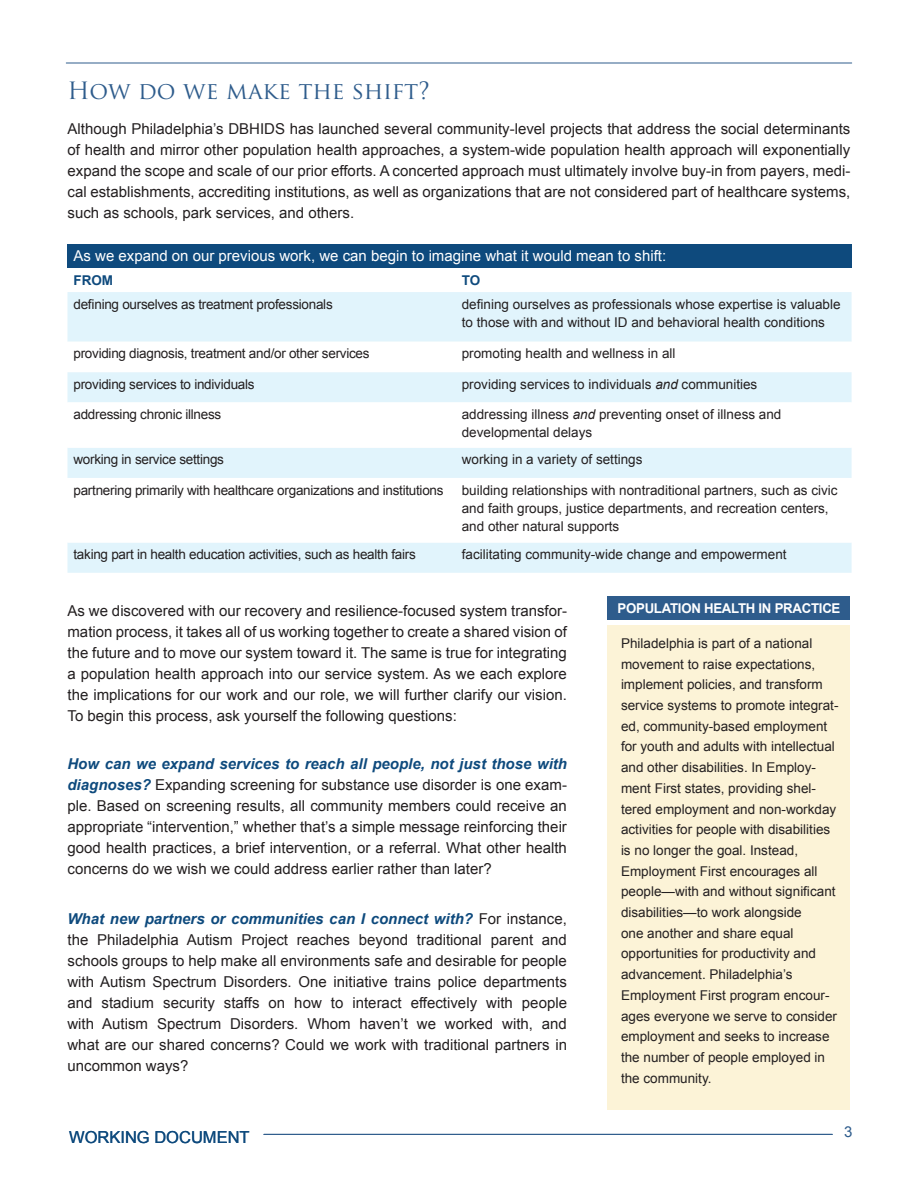
<style>
.page{position:relative;width:918px;height:1188px;background:#fff}
.page>*{position:absolute;margin:0;border:0;box-sizing:border-box;transform-origin:0 0}
.Heading_1{font:23.25px "Trajan Pro";color:#2e5c8c}
.t1{font:16.5px "Arial";color:#0e4a7d}
.text{font:15px/21px "Arial";color:#231f20;text-align:justify}
.t2{font:15px "Arial";color:#fff}
.t3{font:15px "Arial";color:#2e5c8c}
.in_practice{font:13.5px/20.7px "Arial";color:#231f20}
.in_practice-2{font:13.5px "Arial";letter-spacing:-.02em;color:#231f20}
.t4{font:700 13.5px "Arial";letter-spacing:-.02em;color:#fff}
.t5{font:700 13.5px "Arial";color:#0e4a7d}
.s1{font-style:italic}
.s2{font-weight:700;font-style:italic;color:#0e4a7d}
</style>
<div class="page">
<hr style="left:264px;top:1134px;width:568px;height:1px;background:#2e5c8c">
<hr style="left:66px;top:63px;width:786px;height:1px;background:#2e5c8c">
<div style="left:68px;top:244px;width:784px;height:24px;background:#0e4a7d"></div>
<div style="left:68px;top:292px;width:784px;height:281px;background:#e1f4fc"></div>
<svg style="left:68px;top:342px;width:784px;height:201px"></svg>
<div style="left:608px;top:597px;width:242px;height:23px;background:#2e5c8c"></div>
<div style="left:608px;top:625px;width:242px;height:485px;background:#fcf3d7"></div>
<p class="Heading_1" style="left:68px;top:76px;width:364px">How do we make the shift?</p>
<p class="text" style="left:68px;top:118px;width:784px">Although Philadelphia’s DBHIDS has launched several community-level projects that address the social determinants of health and mirror other population health approaches, a system-wide population health approach will exponentially expand the scope and scale of our prior efforts. A concerted approach must ultimately involve buy-in from payers, medi&shy;cal establishments, accrediting institutions, as well as organizations that are not considered part of healthcare systems, such as schools, park services, and others.</p>
<p class="t2" style="left:74px;top:246px;width:594px">As we expand on our previous work, we can begin to imagine what it would mean to shift:</p>
<p class="t5" style="left:74px;top:271px;width:41px">FROM</p>
<p class="t5" style="left:462px;top:271px;width:20px">TO</p>
<p class="in_practice-2" style="left:74px;top:295px;width:261px">defining ourselves as treatment professionals</p>
<p class="in_practice" style="left:462px;top:295px;width:380px;line-height:18px">defining ourselves as professionals whose expertise is valuable to those with and without ID and behavioral health conditions</p>
<p class="in_practice-2" style="left:74px;top:345px;width:298px">providing diagnosis, treatment and/or other services</p>
<p class="in_practice" style="left:462px;top:343px;width:215px">promoting health and wellness in all</p>
<p class="in_practice-2" style="left:74px;top:375px;width:183px">providing services to individuals</p>
<p class="in_practice" style="left:462px;top:374px;width:297px">providing services to individuals <span class="s1">and</span> communities</p>
<p class="in_practice-2" style="left:74px;top:405px;width:149px">addressing chronic illness</p>
<p class="in_practice" style="left:462px;top:405px;width:321px;line-height:18px">addressing illness <span class="s1">and</span> preventing onset of illness and developmental delays</p>
<p class="in_practice-2" style="left:74px;top:451px;width:152px">working in service settings</p>
<p class="in_practice" style="left:462px;top:449px;width:182px">working in a variety of settings</p>
<p class="in_practice-2" style="left:74px;top:481px;width:372px">partnering primarily with healthcare organizations and institutions</p>
<p class="in_practice" style="left:462px;top:481px;width:377px;line-height:18px">building relationships with nontraditional partners, such as civic and faith groups, justice departments, and recreation centers, and other natural supports</p>
<p class="in_practice-2" style="left:74px;top:546px;width:344px">taking part in health education activities, such as health fairs</p>
<p class="in_practice" style="left:462px;top:544px;width:326px">facilitating community-wide change and empowerment</p>
<p class="text" style="left:68px;top:600px;width:501px">As we discovered with our recovery and resilience-focused system transfor&shy;mation process, it takes all of us working together to create a shared vision of the future and to move our system toward it. The same is true for integrating a population health approach into our service system. As we each explore the implications for our work and our role, we will further clarify our vision.<br>To begin this process, ask yourself the following questions:</p>
<p class="text" style="left:68px;top:754px;width:501px"><span class="s2">How can we expand services to reach all people, not just those with diagnoses?</span> Expanding screening for substance use disorder is one exam&shy;ple. Based on screening results, all community members could receive an appropriate “intervention,” whether that’s a simple message reinforcing their good health practices, a brief intervention, or a referral. What other health concerns do we wish we could address earlier rather than later?</p>
<p class="text" style="left:68px;top:908px;width:501px"><span class="s2">What new partners or communities can I connect with?</span> For instance, the Philadelphia Autism Project reaches beyond traditional parent and schools groups to help make all environments safe and desirable for people with Autism Spectrum Disorders. One initiative trains police departments and stadium security staffs on how to interact effectively with people with Autism Spectrum Disorders. Whom haven’t we worked with, and what are our shared concerns? Could we work with traditional partners in uncommon ways?</p>
<p class="t4" style="left:618px;top:599px;width:224px">POPULATION HEALTH IN PRACTICE</p>
<p class="in_practice" style="left:621px;top:633px;width:219px">Philadelphia is part of a national movement to raise expectations, implement policies, and transform service systems to promote integrat&shy;ed, community-based employment for youth and adults with intellectual and other disabilities. In Employ&shy;ment First states, providing shel&shy;tered employment and non-workday activities for people with disabilities is no longer the goal. Instead, Employment First encourages all people—with and without significant disabilities—to work alongside<br>one another and share equal opportunities for productivity and advancement. Philadelphia’s Employment First program encour&shy;ages everyone we serve to consider employment and seeks to increase the number of people employed in the community.</p>
<p class="t1" style="left:69px;top:1126px;width:182px">WORKING DOCUMENT</p>
<p class="t3" style="left:844px;top:1122px;width:10px">3</p>
</div>
